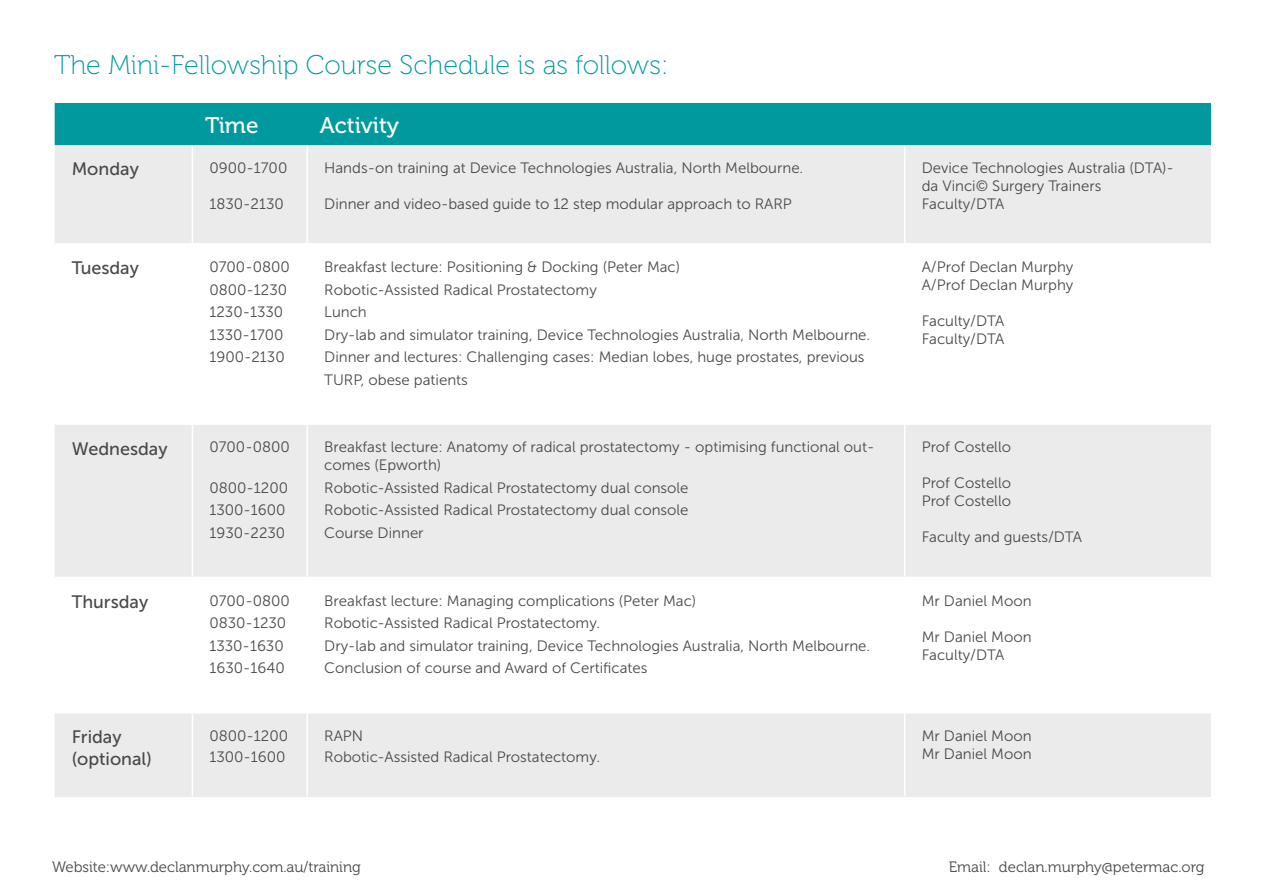
<style>
.page{position:relative;width:1263px;height:893px;background:#fff}
.page>*{position:absolute;margin:0;border:0;box-sizing:border-box;transform-origin:0 0}
.t1{font:27px "Museo 100";color:#009a9e}
.t2{font:22.5px "Museo 500";color:#fff}
.t3{font:18px/21.6px "Museo Sans 500";color:#49494a}
.t4{font:15px/22.5px "Museo Sans 300";color:#49494a}
.t5{font:15px "Museo 300";color:#49494a}
</style>
<div class="page">
<div style="left:55px;top:103px;width:1156px;height:42px;background:#009a9e"></div>
<div style="left:55px;top:145px;width:1156px;height:652px;background:#ebebeb"></div>
<svg style="left:55px;top:244px;width:1156px;height:469px"></svg>
<hr style="left:55px;top:243px;width:137px;height:2px;background:#fff">
<hr style="left:192px;top:243px;width:115px;height:2px;background:#fff">
<hr style="left:307px;top:243px;width:598px;height:2px;background:#fff">
<hr style="left:905px;top:243px;width:305px;height:2px;background:#fff">
<hr style="left:55px;top:423px;width:137px;height:2px;background:#fff">
<hr style="left:192px;top:423px;width:115px;height:2px;background:#fff">
<hr style="left:307px;top:423px;width:598px;height:2px;background:#fff">
<hr style="left:905px;top:423px;width:305px;height:2px;background:#fff">
<hr style="left:55px;top:577px;width:137px;height:1px;background:#fff">
<hr style="left:192px;top:577px;width:115px;height:1px;background:#fff">
<hr style="left:307px;top:577px;width:598px;height:1px;background:#fff">
<hr style="left:905px;top:577px;width:305px;height:1px;background:#fff">
<hr style="left:55px;top:712px;width:137px;height:1px;background:#fff">
<hr style="left:192px;top:712px;width:115px;height:1px;background:#fff">
<hr style="left:307px;top:712px;width:598px;height:1px;background:#fff">
<hr style="left:905px;top:712px;width:305px;height:1px;background:#fff">
<hr style="left:192px;top:145px;width:1px;height:98px;background:#fff">
<hr style="left:306px;top:145px;width:2px;height:98px;background:#fff">
<hr style="left:904px;top:145px;width:1px;height:98px;background:#fff">
<hr style="left:192px;top:245px;width:1px;height:178px;background:#fff">
<hr style="left:306px;top:245px;width:2px;height:178px;background:#fff">
<hr style="left:904px;top:245px;width:1px;height:178px;background:#fff">
<hr style="left:192px;top:425px;width:1px;height:152px;background:#fff">
<hr style="left:306px;top:425px;width:2px;height:152px;background:#fff">
<hr style="left:904px;top:425px;width:1px;height:152px;background:#fff">
<hr style="left:192px;top:578px;width:1px;height:134px;background:#fff">
<hr style="left:306px;top:578px;width:2px;height:134px;background:#fff">
<hr style="left:904px;top:578px;width:1px;height:134px;background:#fff">
<hr style="left:192px;top:713px;width:1px;height:83px;background:#fff">
<hr style="left:306px;top:713px;width:2px;height:83px;background:#fff">
<hr style="left:904px;top:713px;width:1px;height:83px;background:#fff">
<h1 class="t1" style="left:54px;top:51px;width:616px">The Mini-Fellowship Course Schedule is as follows:</h1>
<h2 class="t2" style="left:205px;top:113px;width:55px">Time</h2>
<h2 class="t2" style="left:320px;top:113px;width:81px">Activity</h2>
<p class="t3" style="left:72px;top:158px;width:69px">Monday</p>
<p class="t4" style="left:209px;top:157px;width:79px">0900-1700</p>
<p class="t4" style="left:209px;top:193px;width:76px">1830-2130</p>
<p class="t4" style="left:324px;top:157px;width:481px">Hands-on training at Device Technologies Australia, North Melbourne.</p>
<p class="t4" style="left:324px;top:193px;width:469px">Dinner and video-based guide to 12 step modular approach to RARP</p>
<p class="t4" style="left:922px;top:159px;width:254px;line-height:18px">Device Technologies Australia (DTA)- da Vinci© Surgery Trainers<br>Faculty/DTA</p>
<p class="t3" style="left:72px;top:257px;width:69px">Tuesday</p>
<p class="t4" style="left:209px;top:256px;width:82px">0700-0800<br>0800-1230<br>1230-1330<br>1330-1700<br>1900-2130</p>
<p class="t4" style="left:324px;top:256px;width:547px">Breakfast lecture: Positioning &amp; Docking (Peter Mac)<br>Robotic-Assisted Radical Prostatectomy<br>Lunch<br>Dry-lab and simulator training, Device Technologies Australia, North Melbourne.<br>Dinner and lectures: Challenging cases: Median lobes, huge prostates, previous TURP, obese patients</p>
<p class="t4" style="left:922px;top:258px;width:153px;line-height:18px">A/Prof Declan Murphy<br>A/Prof Declan Murphy</p>
<p class="t4" style="left:922px;top:312px;width:84px;line-height:18px">Faculty/DTA<br>Faculty/DTA</p>
<p class="t3" style="left:72px;top:438px;width:97px">Wednesday</p>
<p class="t4" style="left:209px;top:436px;width:82px">0700-0800</p>
<p class="t4" style="left:209px;top:477px;width:80px">0800-1200<br>1300-1600<br>1930-2230</p>
<p class="t4" style="left:324px;top:438px;width:552px;line-height:18px">Breakfast lecture: Anatomy of radical prostatectomy - optimising functional out&shy;comes (Epworth)</p>
<p class="t4" style="left:324px;top:477px;width:366px;text-align:justify">Robotic-Assisted Radical Prostatectomy dual console Robotic-Assisted Radical Prostatectomy dual console Course Dinner</p>
<p class="t4" style="left:922px;top:436px;width:91px">Prof Costello</p>
<p class="t4" style="left:922px;top:474px;width:91px;line-height:18px">Prof Costello<br>Prof Costello</p>
<p class="t4" style="left:922px;top:526px;width:162px">Faculty and guests/DTA</p>
<p class="t3" style="left:72px;top:591px;width:78px">Thursday</p>
<p class="t4" style="left:209px;top:589px;width:82px">0700-0800<br>0830-1230<br>1330-1630<br>1630-1640</p>
<p class="t4" style="left:324px;top:589px;width:547px">Breakfast lecture: Managing complications (Peter Mac)<br>Robotic-Assisted Radical Prostatectomy.<br>Dry-lab and simulator training, Device Technologies Australia, North Melbourne.<br>Conclusion of course and Award of Certificates</p>
<p class="t4" style="left:922px;top:589px;width:111px">Mr Daniel Moon</p>
<p class="t4" style="left:922px;top:628px;width:111px;line-height:18px">Mr Daniel Moon<br>Faculty/DTA</p>
<p class="t3" style="left:72px;top:726px;width:82px">Friday (optional)</p>
<p class="t4" style="left:209px;top:725px;width:80px;line-height:21px">0800-1200<br>1300-1600</p>
<p class="t4" style="left:324px;top:725px;width:277px;line-height:21px">RAPN<br>Robotic-Assisted Radical Prostatectomy.</p>
<p class="t4" style="left:922px;top:727px;width:111px;line-height:18px">Mr Daniel Moon<br>Mr Daniel Moon</p>
<p class="t5" style="left:52px;top:859px;width:310px">Website:www.declanmurphy.com.au/training</p>
<p class="t5" style="left:949px;top:859px;width:257px">Email: declan.murphy@petermac.org</p>
</div>
